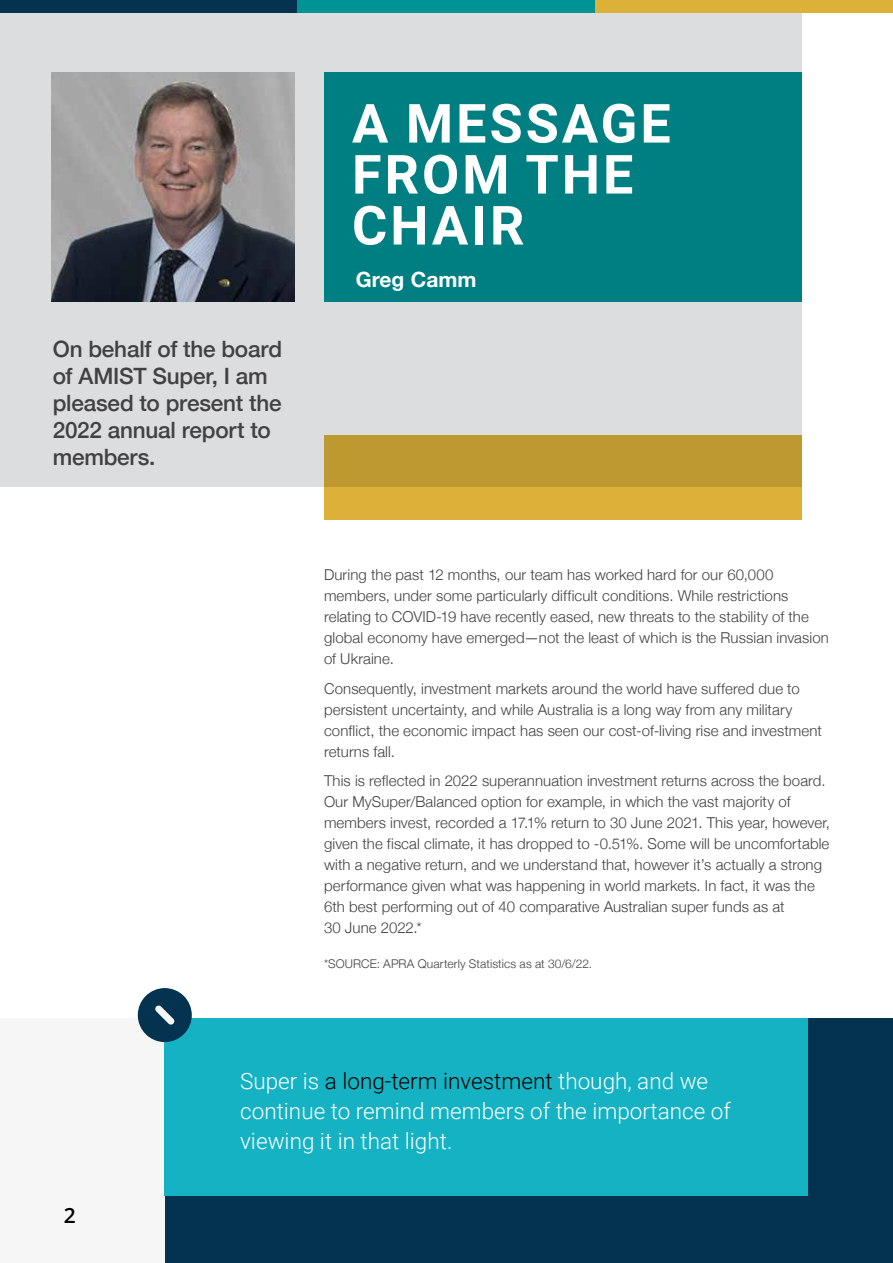
<style>
.page{position:relative;width:893px;height:1263px;background:#fff}
.page>*{position:absolute;margin:0;border:0;box-sizing:border-box;transform-origin:0 0}
.t1{font:700 54px/51px "Roboto";letter-spacing:.055em;color:#fff}
.t2{font:300 22.5px/30px "Roboto";color:#fff}
.t3{font:500 22.5px/27px "Helvetica Neue";letter-spacing:-.01em;color:#414042}
.t4{font:700 21px "Helvetica Neue";color:#fff}
.t5{font:600 21px "Open Sans";color:#000}
.t6{font:300 15px/21px "Helvetica Neue";letter-spacing:.005em;color:#414042}
.t7{font:300 12px "Helvetica Neue";letter-spacing:.01em;color:#414042}
.s1{color:#000}
</style>
<div class="page">
<div style="left:165px;top:1018px;width:728px;height:245px;background:#03334e"></div>
<div style="left:0;top:1018px;width:165px;height:245px;background:#f6f6f6"></div>
<div style="left:165px;top:1018px;width:643px;height:178px;background:#15b2c3"></div>
<div style="left:138px;top:988px;width:54px;height:54px;background:#03334e;border-radius:50%"></div>
<svg style="left:155px;top:1005px;width:20px;height:20px"></svg>
<div style="left:0;top:0;width:802px;height:486px;background:#dcddde"></div>
<div style="left:324px;top:72px;width:478px;height:230px;background:#007f82"></div>
<svg style="left:324px;top:435px;width:478px;height:84px;background:#c8a233"></svg>
<img style="left:51px;top:72px;width:243px;height:230px">
<div style="left:0;top:0;width:298px;height:13px;background:#03334e"></div>
<div style="left:298px;top:0;width:297px;height:13px;background:#009396"></div>
<div style="left:595px;top:0;width:298px;height:13px;background:#dcb138"></div>
<h1 class="t1" style="left:352px;top:96px;width:320px">A MESSAGE<br>FROM THE<br>CHAIR</h1>
<h2 class="t3" style="left:53px;top:334px;width:231px">On behalf of the board of AMIST Super, I am pleased to present the<br>2022 annual report to members.</h2>
<h3 class="t4" style="left:356px;top:263px;width:122px">Greg Camm</h3>
<p class="t6" style="left:324px;top:563px;width:506px">During the past 12 months, our team has worked hard for our 60,000 members, under some particularly difficult conditions. While restrictions relating to COVID-19 have recently eased, new threats to the stability of the global economy have emerged—not the least of which is the Russian invasion of Ukraine.</p>
<p class="t6" style="left:324px;top:677px;width:499px">Consequently, investment markets around the world have suffered due to persistent uncertainty, and while Australia is a long way from any military conflict, the economic impact has seen our cost-of-living rise and investment returns fall.</p>
<p class="t6" style="left:324px;top:769px;width:508px">This is reflected in 2022 superannuation investment returns across the board.<br>Our MySuper/Balanced option for example, in which the vast majority of members invest, recorded a 17.1% return to 30 June 2021. This year, however, given the fiscal climate, it has dropped to -0.51%. Some will be uncomfortable with a negative return, and we understand that, however it’s actually a strong performance given what was happening in world markets. In fact, it was the 6th best performing out of 40 comparative Australian super funds as at<br>30 June 2022.*</p>
<p class="t7" style="left:324px;top:954px;width:270px">*SOURCE: APRA Quarterly Statistics as at 30/6/22.</p>
<h3 class="t5" style="left:64px;top:1201px;width:13px">2</h3>
<h2 class="t2" style="left:240px;top:1065px;width:492px">Super is <span class="s1">a long-term investment</span> though, and we continue to remind members of the importance of viewing it in that light.</h2>
</div>
